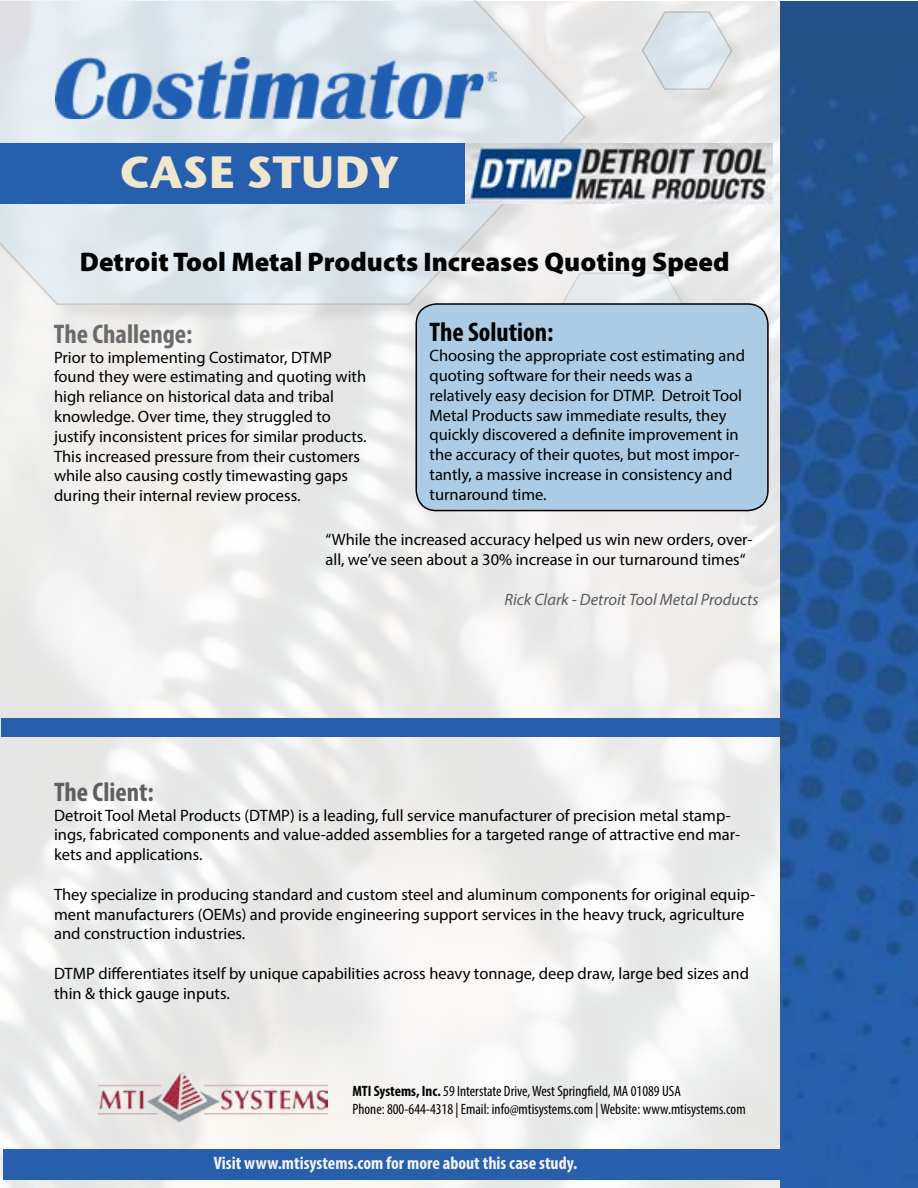
<style>
.page{position:relative;width:918px;height:1188px;background:#fff}
.page>*{position:absolute;margin:0;border:0;box-sizing:border-box;transform-origin:0 0}
.t1{font:700 45px "Stone Sans ITC";color:#efe6ce}
.t2{font:900 27px "Myriad Pro";color:#000}
.t3{font:700 condensed 27px "Myriad Pro";color:#696a6c}
.t4{font:700 condensed 27px "Myriad Pro";color:#000}
.t5{font:700 condensed 27px "Myriad Pro";color:#5e5f61}
.t6{font:700 condensed 18px "Myriad Pro";color:#f5f5f5}
.t7{font:16.5px/19.8px "Myriad Pro";color:#000}
.t8{font:italic 16.5px "Myriad Pro";color:#5a5b5d}
.t9{font:condensed 15px/18px "Myriad Pro";color:#000}
.s1{font-weight:700}
</style>
<div class="page">
<img style="left:0;top:2px;width:780px;height:1186px">
<svg style="left:603px;top:271px;width:106px;height:32px"></svg>
<div style="left:0;top:0;width:603px;height:323px;background:#000;opacity:.39"></div>
<svg style="left:0;top:0;width:587px;height:306px;background:#e0e7ec"></svg>
<div style="left:3px;top:1149px;width:796px;height:31px;background:#275fac"></div>
<div style="left:644px;top:14px;width:107px;height:94px;background:#000;opacity:.34"></div>
<svg style="left:641px;top:10px;width:92px;height:81px;background:#dee5e9"></svg>
<div style="left:1px;top:718px;width:797px;height:18px;background:#275fac"></div>
<div style="left:0;top:144px;width:594px;height:60px;background:#275faf"></div>
<div style="left:416px;top:304px;width:352px;height:207px;background:#accce5;border-radius:20px"></div>
<div style="left:416px;top:303px;width:353px;height:208px;border:2px solid #000;border-radius:20px"></div>
<img style="left:98px;top:1071px;width:229px;height:51px">
<img style="left:55px;top:57px;width:442px;height:61px">
<img style="left:465px;top:144px;width:308px;height:60px">
<img style="left:780px;top:2px;width:138px;height:1186px">
<h1 class="t1" style="left:119px;top:133px;width:281px">CASE STUDY</h1>
<h2 class="t2" style="left:80px;top:246px;width:651px">Detroit Tool Metal Products Increases Quoting Speed</h2>
<h2 class="t3" style="left:54px;top:317px;width:140px">The Challenge:</h2>
<p class="t7" style="left:54px;top:347px;width:314px">Prior to implementing Costimator, DTMP found they were estimating and quoting with high reliance on historical data and tribal knowledge. Over time, they struggled to justify inconsistent prices for similar products.<br>This increased pressure from their customers while also causing costly timewasting gaps during their internal review process.</p>
<h2 class="t4" style="left:430px;top:316px;width:125px">The Solution:</h2>
<p class="t7" style="left:430px;top:346px;width:317px">Choosing the appropriate cost estimating and quoting software for their needs was a relatively easy decision for DTMP. Detroit Tool Metal Products saw immediate results, they quickly discovered a definite improvement in the accuracy of their quotes, but most impor&shy;tantly, a massive increase in consistency and turnaround time.</p>
<p class="t7" style="left:325px;top:530px;width:429px">“While the increased accuracy helped us win new orders, over&shy;all, we’ve seen about a 30% increase in our turnaround times“</p>
<p class="t8" style="left:504px;top:589px;width:256px">Rick Clark - Detroit Tool Metal Products</p>
<h2 class="t5" style="left:54px;top:775px;width:101px">The Client:</h2>
<p class="t7" style="left:54px;top:805px;width:688px">Detroit Tool Metal Products (DTMP) is a leading, full service manufacturer of precision metal stamp&shy;ings, fabricated components and value-added assemblies for a targeted range of attractive end mar&shy;kets and applications.</p>
<p class="t7" style="left:54px;top:884px;width:703px">They specialize in producing standard and custom steel and aluminum components for original equip&shy;ment manufacturers (OEMs) and provide engineering support services in the heavy truck, agriculture and construction industries.</p>
<p class="t7" style="left:54px;top:963px;width:696px">DTMP differentiates itself by unique capabilities across heavy tonnage, deep draw, large bed sizes and thin &amp; thick gauge inputs.</p>
<p class="t9" style="left:352px;top:1082px;width:395px"><span class="s1">MTI Systems, Inc.</span> 59 Interstate Drive, West Springfield, MA 01089 USA<br>Phone: 800-644-4318 | Email: info@mtisystems.com | Website: www.mtisystems.com</p>
<p class="t6" style="left:214px;top:1152px;width:365px">Visit www.mtisystems.com for more about this case study.</p>
</div>
